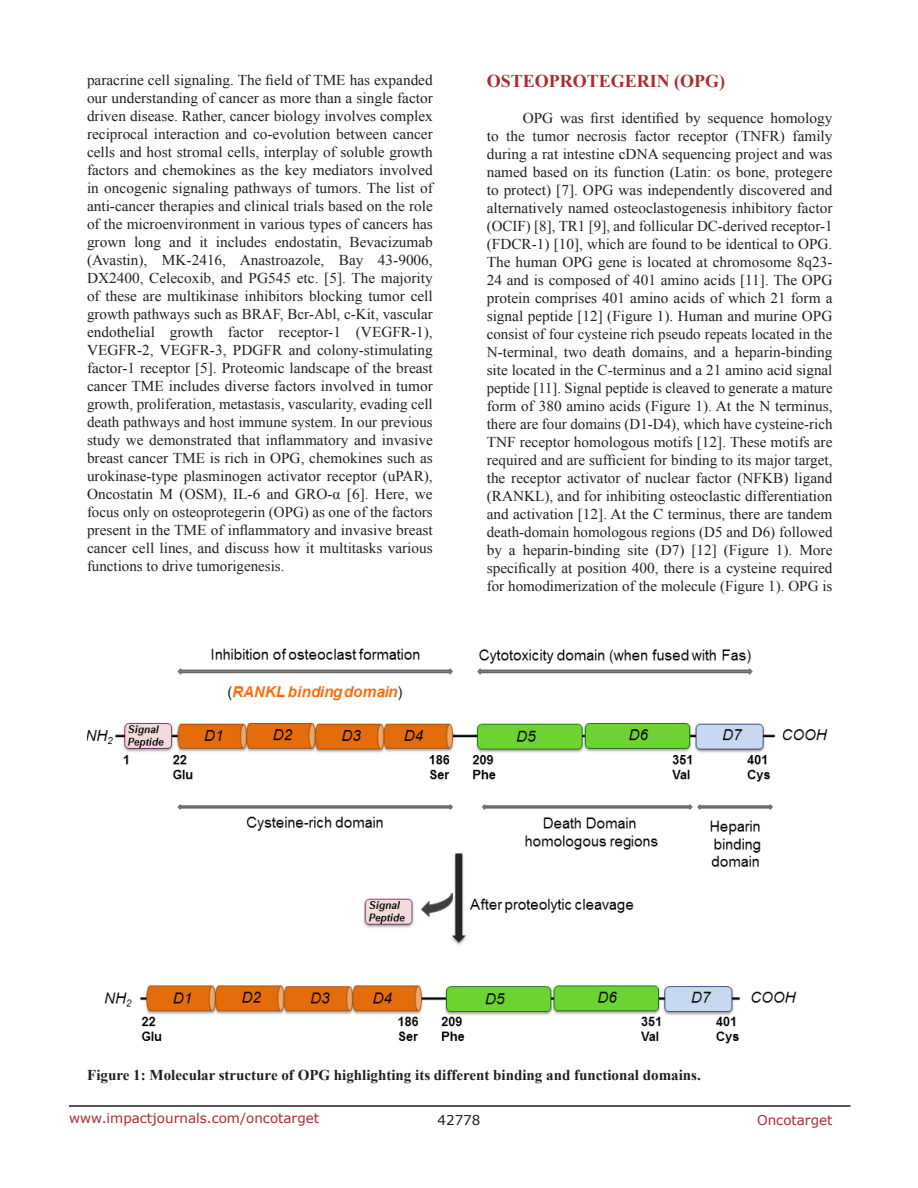
<style>
.page{position:relative;width:918px;height:1188px;background:#fff}
.page>*{position:absolute;margin:0;border:0;box-sizing:border-box;transform-origin:0 0}
.t1{font:700 18px "Times New Roman";color:#ac2b31}
.t2{font:15px/18px "Times New Roman";color:#221f22;text-align:justify}
.t3{font:700 15px "Times New Roman";color:#221f22}
.t4{font:13.5px "Verdana";color:#ac2b31}
.t5{font:13.5px "Verdana";color:#221f22}
.s1{color:#231f20}
</style>
<div class="page">
<hr style="left:69px;top:1105px;width:781px;height:2px;background:#231f20">
<img style="left:87px;top:648px;width:741px;height:396px">
<p class="t2" style="left:87px;top:71px;width:347px">paracrine cell signaling. The field of TME has expanded our understanding of cancer as more than a single factor driven disease. Rather, cancer biology involves complex reciprocal interaction and co-evolution between cancer cells and host stromal cells, interplay of soluble growth factors and chemokines as the key mediators involved in oncogenic signaling pathways of tumors. The list of anti-cancer therapies and clinical trials based on the role of the microenvironment in various types of cancers has grown long and it includes endostatin, Bevacizumab (Avastin), MK-2416, Anastroazole, Bay 43-9006, DX2400, Celecoxib, and PG545 etc. [5]. The majority of these are multikinase inhibitors blocking tumor cell growth pathways such as BRAF, Bcr-Abl, c-Kit, vascular endothelial growth factor receptor-1 (VEGFR-1), VEGFR-2, VEGFR-3, PDGFR and colony-stimulating factor-1 receptor [5]. Proteomic landscape of the breast cancer TME includes diverse factors involved in tumor growth, proliferation, metastasis, vascularity, evading cell death pathways and host immune system. In our previous study we demonstrated that inflammatory and invasive breast cancer TME is rich in OPG, chemokines such as <span class="s1">urokinase-type plasminogen activator receptor (</span>uPAR), Oncostatin M (OSM), IL-6 and GRO-α [6]. Here, we focus only on osteoprotegerin (OPG) as one of the factors present in the TME of inflammatory and invasive breast cancer cell lines, and discuss how it multitasks various functions to drive tumorigenesis.</p>
<p class="t1" style="left:487px;top:69px;width:240px">Osteoprote gerin (OPG)</p>
<p class="t2" style="left:487px;top:109px;width:347px;text-indent:36px">OPG was first identified by sequence homology to the tumor necrosis factor receptor (TNFR) family during a rat intestine cDNA sequencing project and was named based on its function (Latin: os bone, protegere to protect) [7]. OPG was independently discovered and alternatively named osteoclastogenesis inhibitory factor (OCIF) [8], TR1 [9], and follicular DC-derived receptor-1 (FDCR-1) [10], which are found to be identical to OPG.<br>The human OPG gene is located at chromosome 8q23- 24 and is composed of 401 amino acids [11]. The OPG protein comprises 401 amino acids of which 21 form a signal peptide [12] (Figure 1). Human and murine OPG consist of four cysteine rich pseudo repeats located in the N-terminal, two death domains, and a heparin-binding site located in the C-terminus and a 21 amino acid signal peptide [11]. Signal peptide is cleaved to generate a mature form of 380 amino acids (Figure 1). At the N terminus, there are four domains (D1-D4), which have cysteine-rich TNF receptor homologous motifs [12]. These motifs are required and are sufficient for binding to its major target, the receptor activator of nuclear factor (NFΚB) ligand (RANKL), and for inhibiting osteoclastic differentiation and activation [12]. At the C terminus, there are tandem death-domain homologous regions (D5 and D6) followed by a heparin-binding site (D7) [12] (Figure 1). More specifically at position 400, there is a cysteine required for homodimerization of the molecule (Figure 1). OPG is</p>
<p class="t3" style="left:87px;top:1064px;width:615px">Figure 1: Molecular structure of OPG highlighting its different binding and functional domains.</p>
<p class="t4" style="left:69px;top:1109px;width:252px">www.impactjournals.com/oncotarget</p>
<p class="t5" style="left:438px;top:1111px;width:44px">42778</p>
<p class="t4" style="left:757px;top:1111px;width:77px">Oncotarget</p>
</div>
